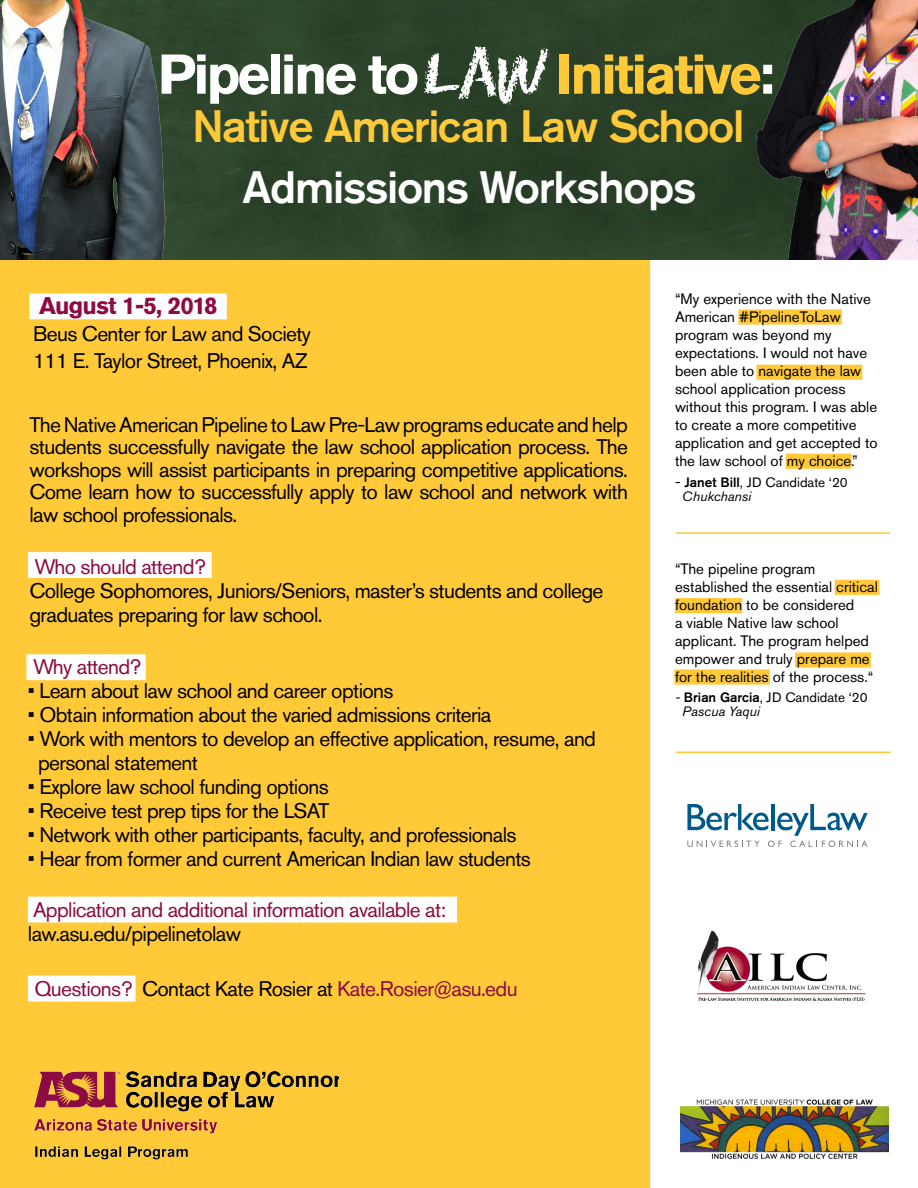
<style>
.page{position:relative;width:918px;height:1188px;background:#fff}
.page>*{position:absolute;margin:0;border:0;box-sizing:border-box;transform-origin:0 0}
.t1{font:66px "Eraser";color:#fff}
.t2{font:700 55.5px "Akzidenz Grotesk Pro";letter-spacing:-.05em;color:#ffc938}
.t3{font:700 55.5px "Akzidenz Grotesk Pro";letter-spacing:-.05em;color:#fff}
.t4{font:500 45px "Akzidenz Grotesk Pro";letter-spacing:-.03em;color:#ffc938}
.t5{font:500 45px "Akzidenz Grotesk Pro";letter-spacing:-.03em;color:#fff}
.t6{font:700 24px "Akzidenz Grotesk Pro";letter-spacing:-.03em;color:#8c0b42}
.t7{font:21px/22.5px "Akzidenz Grotesk Pro";letter-spacing:-.03em;color:#000;text-align:justify}
.t8{font:21px "Akzidenz Grotesk Pro";letter-spacing:-.03em;color:#8c0b42}
.t9{font:15px/18px "Akzidenz Grotesk Std";color:#000}
.t10{font:13.5px "Akzidenz Grotesk Std";color:#000}
.t11{font:italic 13.5px "Akzidenz Grotesk Std";color:#000}
.s1{color:#fff}
.s2{color:#000}
.s3{font-size:15px}
.s4{font-weight:500}
.s5{font-style:italic}
</style>
<div class="page">
<div style="left:674px;top:669px;width:96px;height:16px;background:#ffc938;border:2px solid #ffc938"></div>
<div style="left:795px;top:652px;width:76px;height:16px;background:#ffc938;border:2px solid #ffc938"></div>
<div style="left:675px;top:598px;width:67px;height:15px;background:#ffc938"></div>
<div style="left:835px;top:580px;width:45px;height:15px;background:#ffc938;border:2px solid #ffc938"></div>
<div style="left:756px;top:365px;width:106px;height:15px;background:#ffc938;border:2px solid #ffc938"></div>
<div style="left:786px;top:454px;width:66px;height:15px;background:#ffc938;border:2px solid #ffc938"></div>
<div style="left:738px;top:309px;width:104px;height:16px;background:#ffc938;border:2px solid #ffc938"></div>
<div style="left:0;top:259px;width:650px;height:929px;background:#ffc938"></div>
<div style="left:165px;top:0;width:573px;height:259px;background:#2b4229"></div>
<img style="left:0;top:0;width:165px;height:259px">
<img style="left:738px;top:0;width:180px;height:259px">
<img style="left:681px;top:1099px;width:207px;height:60px">
<svg style="left:687px;top:804px;width:181px;height:43px"></svg>
<img style="left:697px;top:930px;width:169px;height:72px">
<img style="left:35px;top:1071px;width:304px;height:90px">
<div style="left:29px;top:293px;width:198px;height:26px;background:#fff;border:2px solid #fff"></div>
<div style="left:28px;top:552px;width:184px;height:26px;background:#fff"></div>
<div style="left:26px;top:654px;width:120px;height:26px;background:#fff;border:2px solid #fff"></div>
<div style="left:28px;top:897px;width:429px;height:26px;background:#fff;border:2px solid #fff"></div>
<div style="left:28px;top:976px;width:108px;height:26px;background:#fff;border:2px solid #fff"></div>
<hr style="left:676px;top:752px;width:214px;height:1px;background:#ffc938">
<hr style="left:676px;top:532px;width:214px;height:2px;background:#ffc938">
<p class="t3" style="left:158px;top:38px;width:263px">Pipeline to</p>
<p class="t1" style="left:423px;top:35px;width:129px">Law</p>
<p class="t2" style="left:556px;top:38px;width:220px">Initiative<span class="s1">:</span></p>
<p class="t4" style="left:192px;top:97px;width:554px">Native American Law School</p>
<p class="t5" style="left:242px;top:158px;width:456px">Admissions Workshops</p>
<p class="t6" style="left:39px;top:290px;width:180px">August 1-5, 2018</p>
<p class="t7" style="left:33px;top:322px;width:280px">Beus Center for Law and Society</p>
<p class="t7" style="left:33px;top:349px;width:276px">111 E. Taylor Street, Phoenix, AZ</p>
<p class="t7" style="left:29px;top:413px;width:600px">The Native American Pipeline to Law Pre-Law programs educate and help students successfully navigate the law school application process. The workshops will assist participants in preparing competitive applications.<br>Come learn how to successfully apply to law school and network with law school professionals.</p>
<p class="t8" style="left:35px;top:553px;width:173px">Who should attend?</p>
<p class="t7" style="left:29px;top:578px;width:576px;line-height:24px">College Sophomores, Juniors/Seniors, master’s students and college graduates preparing for law school.</p>
<p class="t8" style="left:33px;top:653px;width:110px">Why attend?</p>
<p class="t7" style="left:28px;top:679px;width:367px">• Learn about law school and career options</p>
<p class="t7" style="left:28px;top:703px;width:465px">• Obtain information about the varied admissions criteria</p>
<p class="t7" style="left:28px;top:727px;width:570px">• Work with mentors to develop an effective application, resume, and</p>
<p class="t7" style="left:38px;top:751px;width:161px">personal statement</p>
<p class="t7" style="left:28px;top:775px;width:302px">• Explore law school funding options</p>
<p class="t7" style="left:28px;top:799px;width:303px">• Receive test prep tips for the LSAT</p>
<p class="t7" style="left:28px;top:823px;width:490px">• Network with other participants, faculty, and professionals</p>
<p class="t7" style="left:28px;top:847px;width:505px">• Hear from former and current American Indian law students</p>
<p class="t8" style="left:33px;top:896px;width:415px">Application and additional information available at:</p>
<p class="t7" style="left:28px;top:922px;width:215px">law.asu.edu/pipelinetolaw</p>
<p class="t8" style="left:35px;top:975px;width:485px">Questions? <span class="s2">Contact Kate Rosier at</span> Kate.Rosier@asu.edu</p>
<p class="t9" style="left:675px;top:290px;width:204px">“My experience with the Native<br>American #PipelineToLaw program was beyond my expectations. I would not have been able to navigate the law school application process without this program. I was able to create a more competitive application and get accepted to the law school of my choice.”</p>
<p class="t10" style="left:675px;top:475px;width:174px"><span class="s3">-</span> <span class="s4">Janet Bill</span>, JD Candidate ‘20</p>
<p class="t11" style="left:682px;top:488px;width:71px">Chukchansi</p>
<p class="t9" style="left:675px;top:560px;width:204px">“The pipeline program established the essential critical foundation to be considered<br>a viable Native law school applicant. The program helped empower and truly prepare me for the realities of the process.“</p>
<p class="t10" style="left:675px;top:689px;width:194px"><span class="s5">-</span> <span class="s4">Brian Garcia</span>, JD Candidate ‘20</p>
<p class="t11" style="left:682px;top:703px;width:79px">Pascua Yaqui</p>
</div>
